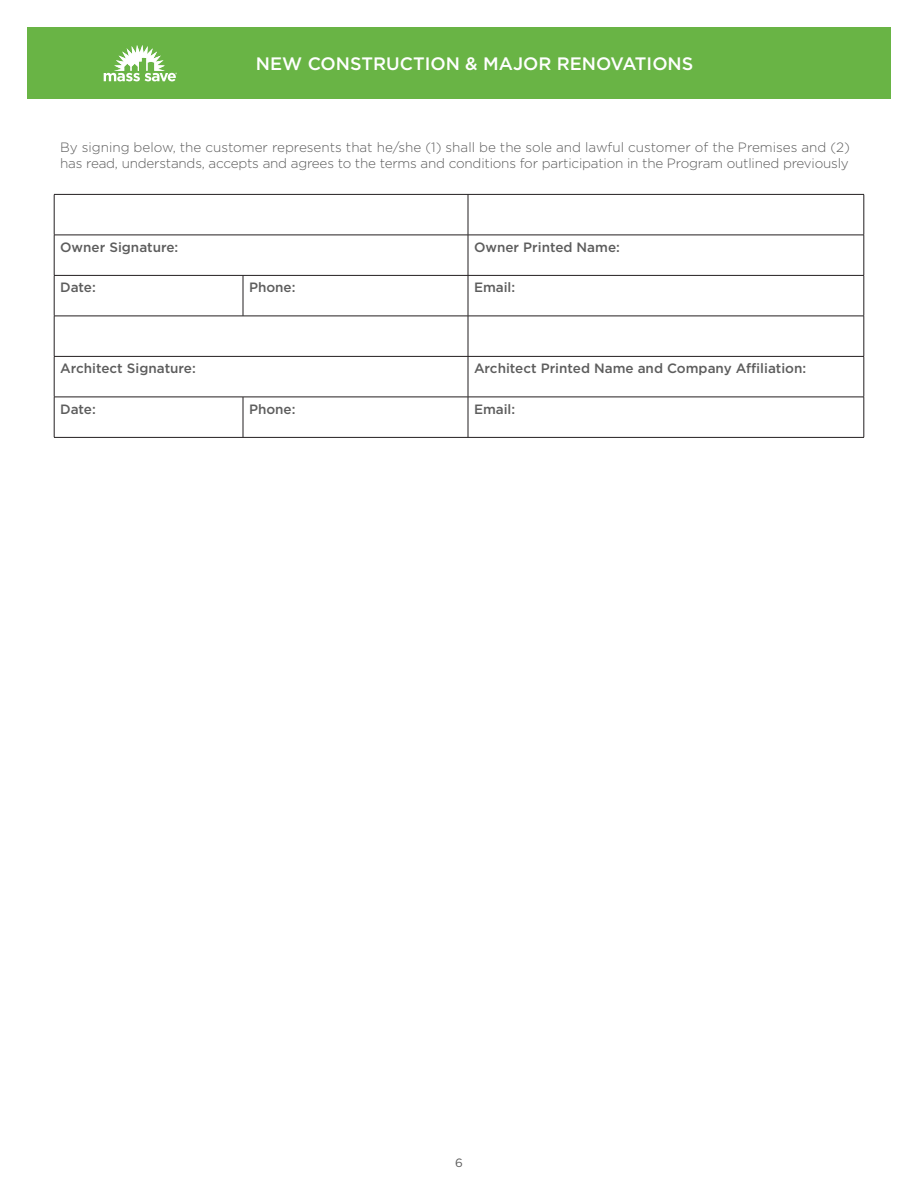
<style>
.page{position:relative;width:918px;height:1188px;background:#fff}
.page>*{position:absolute;margin:0;border:0;box-sizing:border-box;transform-origin:0 0}
.t1{font:500 18px "Gotham";color:#fff}
.Body_copy{font:300 13.5px/16.2px "Gotham";letter-spacing:-.015em;color:#5d5d5d}
.Sub_2{font:500 13.5px "Gotham";color:#5d5d5d}
.t2{font:12px "Gotham";color:#5d5d5d}
</style>
<div class="page">
<div style="left:27px;top:27px;width:864px;height:71px;background:#69b445"></div>
<svg style="left:104px;top:45px;width:73px;height:36px"></svg>
<hr style="left:54px;top:194px;width:189px;height:1px;background:#231f20">
<hr style="left:54px;top:195px;width:1px;height:40px;background:#231f20">
<hr style="left:243px;top:194px;width:225px;height:1px;background:#231f20">
<hr style="left:468px;top:194px;width:396px;height:1px;background:#231f20">
<hr style="left:468px;top:195px;width:1px;height:40px;background:#231f20">
<hr style="left:864px;top:195px;width:1px;height:40px;background:#231f20">
<hr style="left:54px;top:235px;width:189px;height:1px;background:#231f20">
<hr style="left:54px;top:235px;width:1px;height:40px;background:#231f20">
<hr style="left:243px;top:235px;width:225px;height:1px;background:#231f20">
<hr style="left:468px;top:235px;width:396px;height:1px;background:#231f20">
<hr style="left:468px;top:235px;width:1px;height:40px;background:#231f20">
<hr style="left:864px;top:235px;width:1px;height:40px;background:#231f20">
<hr style="left:54px;top:275px;width:189px;height:1px;background:#231f20">
<hr style="left:54px;top:276px;width:1px;height:40px;background:#231f20">
<hr style="left:243px;top:275px;width:225px;height:1px;background:#231f20">
<hr style="left:243px;top:276px;width:1px;height:40px;background:#231f20">
<hr style="left:468px;top:275px;width:396px;height:1px;background:#231f20">
<hr style="left:468px;top:276px;width:1px;height:40px;background:#231f20">
<hr style="left:864px;top:276px;width:1px;height:40px;background:#231f20">
<hr style="left:54px;top:316px;width:189px;height:1px;background:#231f20">
<hr style="left:54px;top:316px;width:1px;height:40px;background:#231f20">
<hr style="left:243px;top:316px;width:225px;height:1px;background:#231f20">
<hr style="left:468px;top:316px;width:396px;height:1px;background:#231f20">
<hr style="left:468px;top:316px;width:1px;height:40px;background:#231f20">
<hr style="left:864px;top:316px;width:1px;height:40px;background:#231f20">
<hr style="left:54px;top:356px;width:189px;height:1px;background:#231f20">
<hr style="left:54px;top:357px;width:1px;height:40px;background:#231f20">
<hr style="left:243px;top:356px;width:225px;height:1px;background:#231f20">
<hr style="left:468px;top:356px;width:396px;height:1px;background:#231f20">
<hr style="left:468px;top:357px;width:1px;height:40px;background:#231f20">
<hr style="left:864px;top:357px;width:1px;height:40px;background:#231f20">
<hr style="left:54px;top:397px;width:189px;height:1px;background:#231f20">
<hr style="left:54px;top:397px;width:1px;height:40px;background:#231f20">
<hr style="left:243px;top:397px;width:225px;height:1px;background:#231f20">
<hr style="left:243px;top:397px;width:1px;height:40px;background:#231f20">
<hr style="left:468px;top:397px;width:396px;height:1px;background:#231f20">
<hr style="left:468px;top:397px;width:1px;height:40px;background:#231f20">
<hr style="left:864px;top:397px;width:1px;height:40px;background:#231f20">
<hr style="left:54px;top:437px;width:189px;height:1px;background:#231f20">
<hr style="left:243px;top:437px;width:225px;height:1px;background:#231f20">
<hr style="left:468px;top:437px;width:396px;height:1px;background:#231f20">
<h1 class="t1" style="left:256px;top:52px;width:439px">NEW CONSTRUCTION &amp; MAJOR RENOVATIONS</h1>
<p class="Body_copy" style="left:60px;top:139px;width:791px">By signing below, the customer represents that he/she (1) shall be the sole and lawful customer of the Premises and (2) has read, understands, accepts and agrees to the terms and conditions for participation in the Program outlined previously</p>
<p class="Sub_2" style="left:60px;top:238px;width:120px">Owner Signature:</p>
<p class="Sub_2" style="left:474px;top:238px;width:147px">Owner Printed Name:</p>
<p class="Sub_2" style="left:60px;top:279px;width:37px">Date:</p>
<p class="Sub_2" style="left:249px;top:279px;width:48px">Phone:</p>
<p class="Sub_2" style="left:474px;top:279px;width:43px">Email:</p>
<p class="Sub_2" style="left:60px;top:360px;width:137px">Architect Signature:</p>
<p class="Sub_2" style="left:474px;top:360px;width:334px">Architect Printed Name and Company Affiliation:</p>
<p class="Sub_2" style="left:60px;top:400px;width:37px">Date:</p>
<p class="Sub_2" style="left:249px;top:400px;width:48px">Phone:</p>
<p class="Sub_2" style="left:474px;top:400px;width:43px">Email:</p>
<p class="t2" style="left:455px;top:1155px;width:9px">6</p>
</div>
